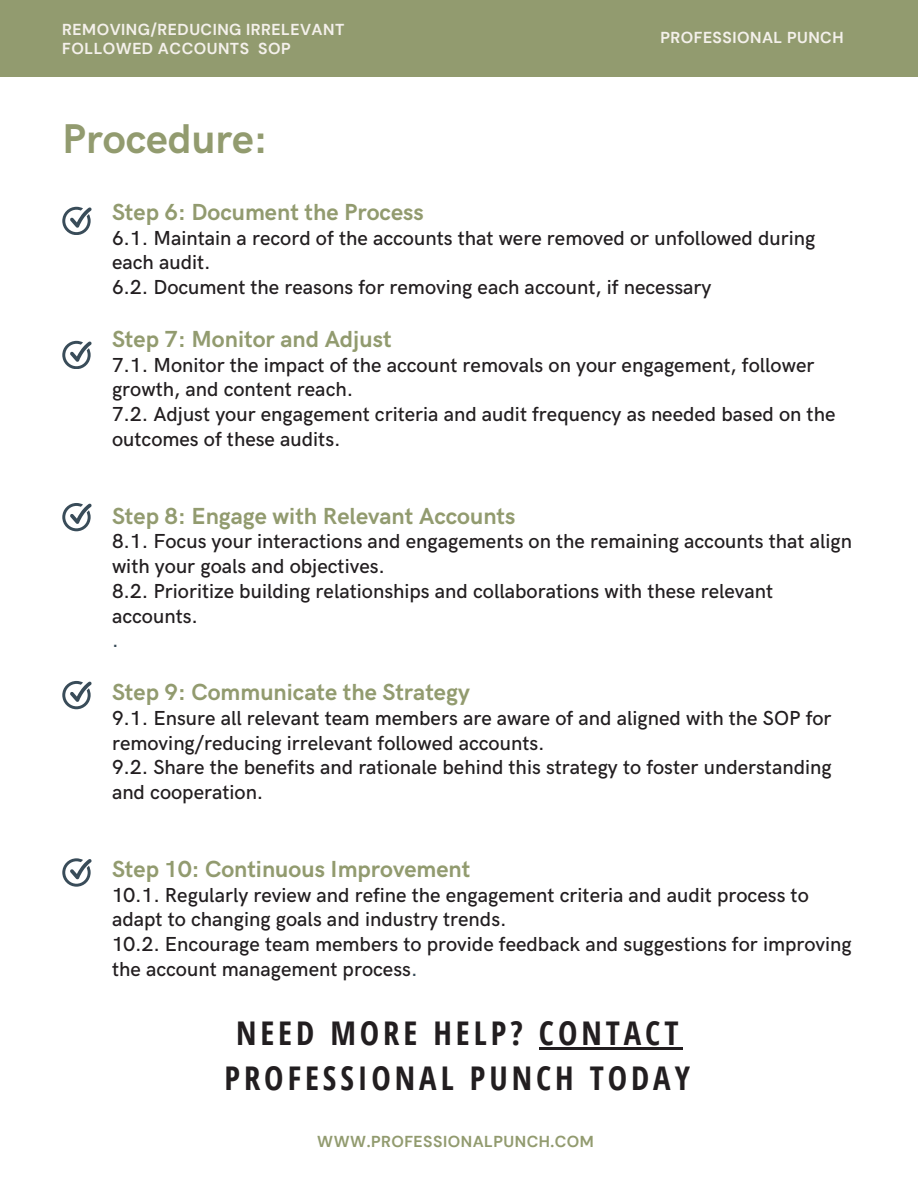
<style>
.page{position:relative;width:918px;height:1188px;background:#fff}
.page>*{position:absolute;margin:0;border:0;box-sizing:border-box;transform-origin:0 0}
.t1{font:700 41.7px "HK Grotesk";color:#929b6f}
.t2{font:700 32.7px/45px "Open Sans Condensed";letter-spacing:.12em;color:#221e20;text-align:center}
.t3{font:700 23.4px "HK Grotesk";color:#929b6f}
.t4{font:500 20.4px/24.8px "HK Grotesk";color:#221e20}
.t5{font:700 15.9px "DM Sans";letter-spacing:.03em;color:#f4f0eb}
.t6{font:700 15.9px "DM Sans";letter-spacing:.03em;color:#929b6f}
.s1{color:#394c59}
</style>
<div class="page">
<div style="left:0;top:0;width:918px;height:76px;background:#929b6f"></div>
<svg style="left:62px;top:207px;width:30px;height:28px"></svg>
<svg style="left:62px;top:341px;width:30px;height:28px"></svg>
<svg style="left:62px;top:503px;width:30px;height:28px"></svg>
<svg style="left:62px;top:681px;width:30px;height:28px"></svg>
<svg style="left:62px;top:858px;width:30px;height:28px"></svg>
<hr style="left:539px;top:1047px;width:143px;height:3px;background:#221e20">
<p class="t5" style="left:62px;top:19px;width:284px">REMOVING/REDUCING IRRELEVANT</p>
<p class="t5" style="left:62px;top:38px;width:230px">FOLLOWED ACCOUNTS SOP</p>
<p class="t1" style="left:62px;top:115px;width:207px">Procedure:</p>
<p class="t5" style="left:660px;top:28px;width:185px">PROFESSIONAL PUNCH</p>
<h1 class="t3" style="left:112px;top:199px;width:313px">Step 6: Document the Process</h1>
<h1 class="t4" style="left:112px;top:226px;width:705px">6.1. Maintain a record of the accounts that were removed or unfollowed during each audit.<br>6.2. Document the reasons for removing each account, if necessary</h1>
<p class="t3" style="left:112px;top:326px;width:281px">Step 7: Monitor and Adjust</p>
<p class="t4" style="left:112px;top:353px;width:725px">7.1. Monitor the impact of the account removals on your engagement, follower growth, and content reach.<br>7.2. Adjust your engagement criteria and audit frequency as needed based on the outcomes of these audits.</p>
<p class="t3" style="left:112px;top:502px;width:405px">Step 8: Engage with Relevant Accounts</p>
<p class="t4" style="left:112px;top:530px;width:742px">8.1. Focus your interactions and engagements on the remaining accounts that align with your goals and objectives.<br>8.2. Prioritize building relationships and collaborations with these relevant accounts.<br><span class="s1">.</span></p>
<p class="t3" style="left:112px;top:679px;width:359px">Step 9: Communicate the Strategy</p>
<p class="t4" style="left:112px;top:706px;width:721px">9.1. Ensure all relevant team members are aware of and aligned with the SOP for removing/reducing irrelevant followed accounts.<br>9.2. Share the benefits and rationale behind this strategy to foster understanding and cooperation.</p>
<p class="t3" style="left:112px;top:856px;width:360px">Step 10: Continuous Improvement</p>
<p class="t4" style="left:112px;top:883px;width:741px">10.1. Regularly review and refine the engagement criteria and audit process to adapt to changing goals and industry trends.<br>10.2. Encourage team members to provide feedback and suggestions for improving the account management process<span class="s1">.</span></p>
<h3 class="t2" style="left:224px;top:1010px;width:467px">NEED MORE HELP? CONTACT<br>PROFESSIONAL PUNCH TODAY</h3>
<h3 class="t6" style="left:317px;top:1131px;width:278px">WWW.PROFESSIONALPUNCH.COM</h3>
</div>
